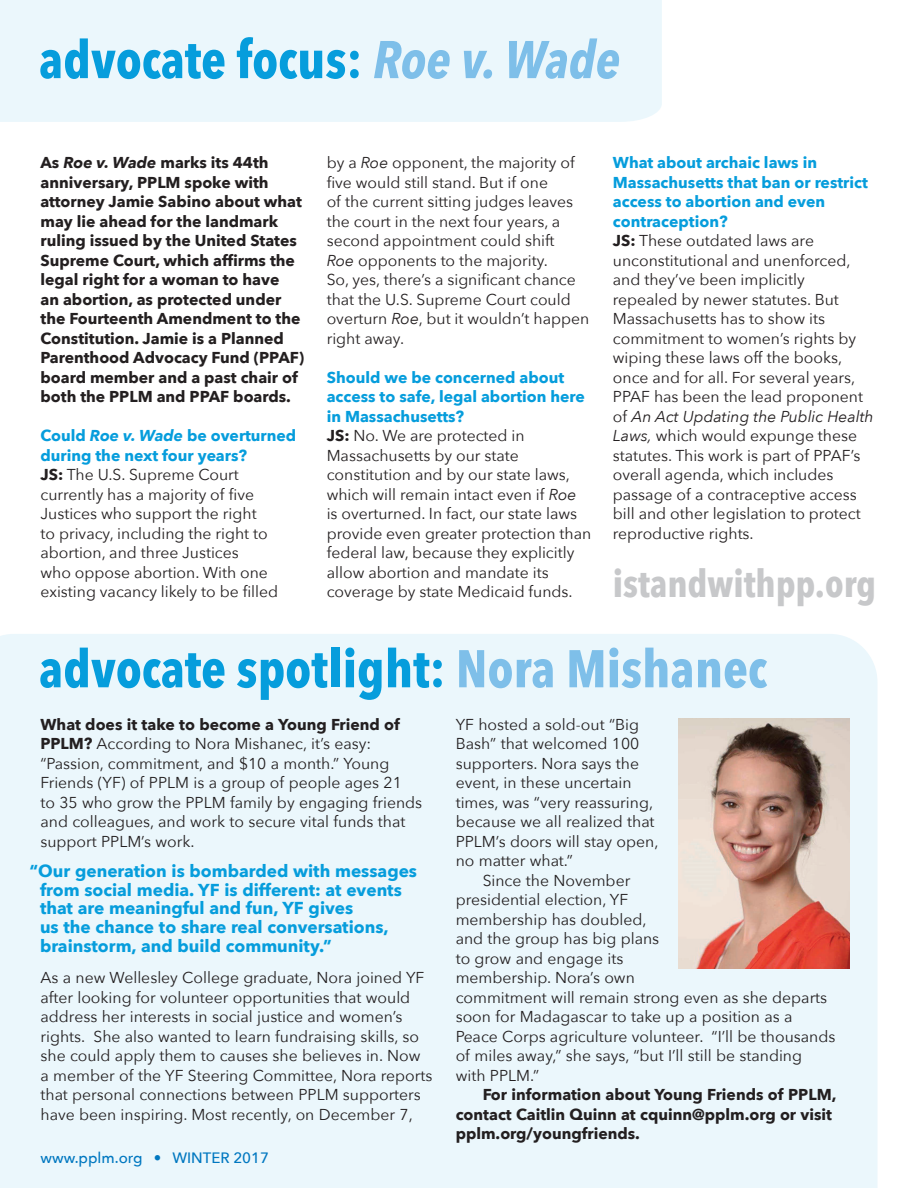
<style>
.page{position:relative;width:918px;height:1188px;background:#fff}
.page>*{position:absolute;margin:0;border:0;box-sizing:border-box;transform-origin:0 0}
.t1{font:700 52.5px "Avenir Next Condensed";color:#069ddc}
.t2{font:700 37.5px "Avenir Next Condensed";color:#c7c8ca}
.t3{font:700 17.25px/18.8px "Avenir Next";color:#069ddc;text-align:center}
.t4{font:15.75px/19.5px "Avenir Next";color:#231f20}
.t5{font:700 15.75px/19.5px "Avenir Next";color:#231f20}
.t6{font:700 15.75px/19.5px "Avenir Next";color:#069ddc}
.t7{font:500 15px "Avenir Next";color:#0077c0}
.s1{font-style:italic;color:#7ebfe9}
.s2{font-style:italic}
.s3{font-weight:700}
.s4{color:#7ebfe9}
</style>
<div class="page">
<div style="left:0;top:0;width:662px;height:122px;background:#ebf7fc"></div>
<div style="left:0;top:634px;width:878px;height:554px;background:#ebf7fc"></div>
<img style="left:678px;top:719px;width:171px;height:249px">
<p class="t1" style="left:39px;top:28px;width:583px">advocate focus: <span class="s1">Roe v. Wade</span></p>
<p class="t5" style="left:40px;top:153px;width:265px">As <span class="s2">Roe v. Wade</span> marks its 44th anniversary, PPLM spoke with attorney Jamie Sabino about what may lie ahead for the landmark ruling issued by the United States<br>Supreme Court, which affirms the legal right for a woman to have<br>an abortion, as protected under the Fourteenth Amendment to the<br>Constitution. Jamie is a Planned<br>Parenthood Advocacy Fund (PPAF) board member and a past chair of both the PPLM and PPAF boards.</p>
<p class="t6" style="left:40px;top:426px;width:257px">Could <span class="s2">Roe v. Wade</span> be overturned during the next four years?</p>
<p class="t4" style="left:40px;top:464px;width:229px"><span class="s3">JS:</span> The U.S. Supreme Court currently has a majority of five<br>Justices who support the right to privacy, including the right to abortion, and three Justices</p>
<p class="t4" style="left:40px;top:562px;width:239px">who oppose abortion. With one existing vacancy likely to be filled</p>
<p class="t4" style="left:327px;top:152px;width:250px">by a <span class="s2">Roe</span> opponent, the majority of</p>
<p class="t4" style="left:327px;top:172px;width:223px">five would still stand. But if one</p>
<p class="t4" style="left:327px;top:191px;width:248px">of the current sitting judges leaves</p>
<p class="t4" style="left:327px;top:211px;width:235px">the court in the next four years, a second appointment could shift</p>
<p class="t4" style="left:327px;top:250px;width:223px"><span class="s2">Roe</span> opponents to the majority.</p>
<p class="t4" style="left:327px;top:269px;width:264px">So, yes, there’s a significant chance that the U.S. Supreme Court could overturn <span class="s2">Roe</span>, but it wouldn’t happen right away.</p>
<p class="t6" style="left:327px;top:367px;width:260px">Should we be concerned about access to safe, legal abortion here in Massachusetts?</p>
<p class="t4" style="left:327px;top:425px;width:266px"><span class="s3">JS:</span> No. We are protected in Massachusetts by our state constitution and by our state laws, which will remain intact even if <span class="s2">Roe<br></span>is overturned. In fact, our state laws provide even greater protection than federal law, because they explicitly allow abortion and mandate its coverage by state Medicaid funds.</p>
<p class="t6" style="left:613px;top:153px;width:257px">What about archaic laws in<br>Massachusetts that ban or restrict access to abortion and even contraception?</p>
<p class="t4" style="left:613px;top:230px;width:262px"><span class="s3">JS:</span> These outdated laws are unconstitutional and unenforced, and they’ve been implicitly<br>repealed by newer statutes. But<br>Massachusetts has to show its commitment to women’s rights by wiping these laws off the books, once and for all. For several years,<br>PPAF has been the lead proponent of <span class="s2">An Act Updating the Public Health<br>Laws,</span> which would expunge these statutes. This work is part of PPAF’s overall agenda, which includes passage of a contraceptive access bill and other legislation to protect reproductive rights.</p>
<p class="t2" style="left:613px;top:560px;width:265px">istandwithpp.org</p>
<p class="t1" style="left:39px;top:637px;width:729px">advocate spotlight: <span class="s4">Nora Mishanec</span></p>
<p class="t5" style="left:40px;top:714px;width:361px">What does it take to become a Young Friend of</p>
<p class="t4" style="left:40px;top:734px;width:363px"><span class="s3">PPLM?</span> According to Nora Mishanec, it’s easy: “Passion, commitment, and $10 a month.” Young<br>Friends (YF) of PPLM is a group of people ages 21</p>
<p class="t4" style="left:40px;top:792px;width:383px">to 35 who grow the PPLM family by engaging friends and colleagues, and work to secure vital funds that</p>
<p class="t4" style="left:40px;top:831px;width:156px">support PPLM’s work.</p>
<p class="t3" style="left:30px;top:861px;width:389px">“Our generation is bombarded with messages from social media. YF is different: at events</p>
<p class="t3" style="left:40px;top:899px;width:315px">that are meaningful and fun, YF gives</p>
<p class="t3" style="left:40px;top:918px;width:350px">us the chance to share real conversations,</p>
<p class="t3" style="left:40px;top:936px;width:293px">brainstorm, and build community.”</p>
<p class="t4" style="left:40px;top:968px;width:385px">As a new Wellesley College graduate, Nora joined YF after looking for volunteer opportunities that would address her interests in social justice and women’s rights. She also wanted to learn fundraising skills, so she could apply them to causes she believes in. Now</p>
<p class="t4" style="left:40px;top:1065px;width:393px">a member of the YF Steering Committee, Nora reports that personal connections between PPLM supporters have been inspiring. Most recently, on December 7,</p>
<p class="t7" style="left:40px;top:1145px;width:230px">www.pplm.org • WINTER 2017</p>
<p class="t4" style="left:456px;top:714px;width:185px">YF hosted a sold-out “Big</p>
<p class="t4" style="left:456px;top:734px;width:185px">Bash” that welcomed 100</p>
<p class="t4" style="left:456px;top:753px;width:185px">supporters. Nora says the</p>
<p class="t4" style="left:456px;top:773px;width:177px">event, in these uncertain</p>
<p class="t4" style="left:456px;top:792px;width:199px">times, was “very reassuring,</p>
<p class="t4" style="left:456px;top:812px;width:200px">because we all realized that</p>
<p class="t4" style="left:456px;top:831px;width:204px">PPLM’s doors will stay open,</p>
<p class="t4" style="left:456px;top:851px;width:119px">no matter what.”</p>
<p class="t4" style="left:483px;top:870px;width:149px">Since the November</p>
<p class="t4" style="left:456px;top:890px;width:174px">presidential election, YF</p>
<p class="t4" style="left:456px;top:909px;width:192px">membership has doubled,</p>
<p class="t4" style="left:456px;top:929px;width:205px">and the group has big plans</p>
<p class="t4" style="left:456px;top:948px;width:169px">to grow and engage its</p>
<p class="t4" style="left:456px;top:968px;width:181px">membership. Nora’s own</p>
<p class="t4" style="left:456px;top:987px;width:373px">commitment will remain strong even as she departs</p>
<p class="t4" style="left:456px;top:1007px;width:338px">soon for Madagascar to take up a position as a</p>
<p class="t4" style="left:456px;top:1026px;width:381px">Peace Corps agriculture volunteer. “I’ll be thousands of miles away,” she says, “but I’ll still be standing</p>
<p class="t4" style="left:456px;top:1065px;width:85px">with PPLM.”</p>
<p class="t5" style="left:456px;top:1085px;width:382px;text-indent:27px">For information about Young Friends of PPLM, contact Caitlin Quinn at cquinn@pplm.org or visit pplm.org/youngfriends.</p>
</div>
